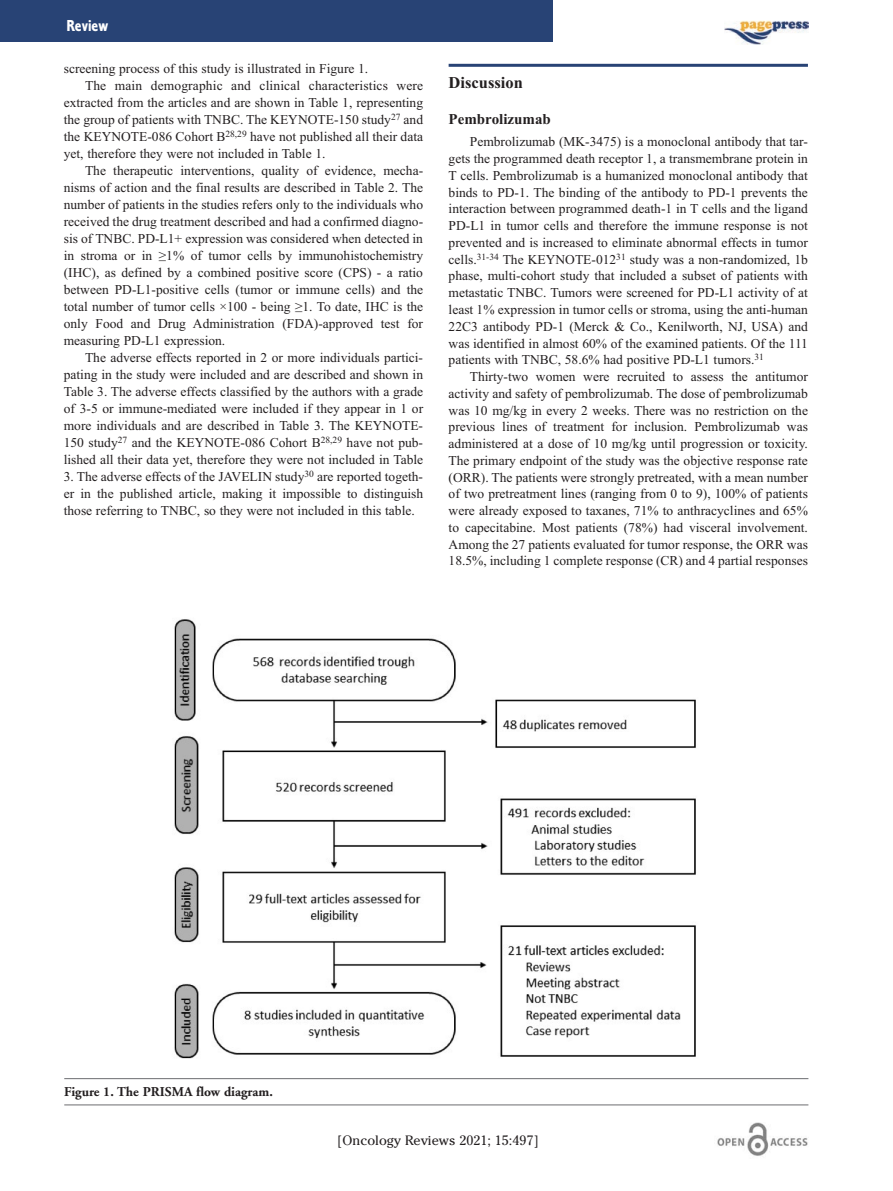
<style>
.page{position:relative;width:893px;height:1191px;background:#fff}
.page>*{position:absolute;margin:0;border:0;box-sizing:border-box;transform-origin:0 0}
.t1{font:700 16.5px "Times New Roman";color:#231f20}
.t2{font:16.5px "Corinthian Bold Condensed Plain";color:#fff}
.t3{font:700 15px "Times New Roman";color:#231f20}
.t4{font:13.5px/16.8px "Times New Roman";color:#231f20;text-align:justify}
.t5{font:700 13.5px "Adobe Garamond";color:#231f20}
.t6{font:13.5px "Cheltenham";color:#231f20}
</style>
<div class="page">
<div style="left:0;top:0;width:552px;height:41px;background:#284375"></div>
<hr style="left:449px;top:64px;width:359px;height:3px;background:#284375">
<img style="left:717px;top:1123px;width:91px;height:33px">
<hr style="left:64px;top:1078px;width:744px;height:1px;background:#6c6d70">
<hr style="left:64px;top:1104px;width:744px;height:1px;background:#6c6d70">
<img style="left:174px;top:619px;width:522px;height:440px">
<img style="left:724px;top:20px;width:85px;height:24px">
<p class="t2" style="left:66px;top:20px;width:43px">Review</p>
<p class="t4" style="left:64px;top:60px;width:306px">screening process of this study is illustrated in Figure 1.</p>
<p class="t4" style="left:85px;top:77px;width:340px">The main demographic and clinical characteristics were</p>
<p class="t4" style="left:64px;top:94px;width:361px">extracted from the articles and are shown in Table 1, representing</p>
<p class="t4" style="left:64px;top:111px;width:361px">the group of patients with TNBC. The KEYNOTE-150 study<sup>27</sup> and</p>
<p class="t4" style="left:64px;top:128px;width:361px">the KEYNOTE-086 Cohort B<sup>28,29</sup> have not published all their data</p>
<p class="t4" style="left:64px;top:145px;width:263px">yet, therefore they were not included in Table 1.</p>
<p class="t4" style="left:85px;top:162px;width:340px">The therapeutic interventions, quality of evidence, mecha-</p>
<p class="t4" style="left:64px;top:179px;width:361px">nisms of action and the final results are described in Table 2. The</p>
<p class="t4" style="left:64px;top:196px;width:361px">number of patients in the studies refers only to the individuals who</p>
<p class="t4" style="left:64px;top:213px;width:361px">received the drug treatment described and had a confirmed diagno-</p>
<p class="t4" style="left:64px;top:230px;width:361px">sis of TNBC. PD-L1+ expression was considered when detected in</p>
<p class="t4" style="left:64px;top:247px;width:361px">in stroma or in ≥1% of tumor cells by immunohistochemistry</p>
<p class="t4" style="left:64px;top:264px;width:361px">(IHC), as defined by a combined positive score (CPS) - a ratio</p>
<p class="t4" style="left:64px;top:281px;width:361px">between PD-L1-positive cells (tumor or immune cells) and the</p>
<p class="t4" style="left:64px;top:298px;width:361px">total number of tumor cells ×100 - being ≥1. To date, IHC is the</p>
<p class="t4" style="left:64px;top:315px;width:361px">only Food and Drug Administration (FDA)-approved test for</p>
<p class="t4" style="left:64px;top:332px;width:163px">measuring PD-L1 expression.</p>
<p class="t4" style="left:85px;top:349px;width:340px">The adverse effects reported in 2 or more individuals partici-</p>
<p class="t4" style="left:64px;top:366px;width:361px">pating in the study were included and are described and shown in</p>
<p class="t4" style="left:64px;top:383px;width:361px">Table 3. The adverse effects classified by the authors with a grade</p>
<p class="t4" style="left:64px;top:399px;width:361px">of 3-5 or immune-mediated were included if they appear in 1 or</p>
<p class="t4" style="left:64px;top:416px;width:361px">more individuals and are described in Table 3. The KEYNOTE-</p>
<p class="t4" style="left:64px;top:433px;width:361px">150 study<sup>27</sup> and the KEYNOTE-086 Cohort B<sup>28,29</sup> have not pub-</p>
<p class="t4" style="left:64px;top:450px;width:361px">lished all their data yet, therefore they were not included in Table</p>
<p class="t4" style="left:64px;top:467px;width:361px">3. The adverse effects of the JAVELIN study<sup>30</sup> are reported togeth&shy;er in the published article, making it impossible to distinguish those referring to TNBC, so they were not included in this table.</p>
<p class="t1" style="left:449px;top:73px;width:76px">Discussion</p>
<p class="t3" style="left:449px;top:110px;width:104px">Pembrolizumab</p>
<p class="t4" style="left:449px;top:133px;width:361px;text-indent:21px">Pembrolizumab (MK-3475) is a monoclonal antibody that tar&shy;gets the programmed death receptor 1, a transmembrane protein in T cells. Pembrolizumab is a humanized monoclonal antibody that binds to PD-1. The binding of the antibody to PD-1 prevents the interaction between programmed death-1 in T cells and the ligand PD-L1 in tumor cells and therefore the immune response is not prevented and is increased to eliminate abnormal effects in tumor cells.<sup>31-34</sup> The KEYNOTE-012<sup>31</sup> study was a non-randomized, 1b phase, multi-cohort study that included a subset of patients with metastatic TNBC. Tumors were screened for PD-L1 activity of at least 1% expression in tumor cells or stroma, using the anti-human 22C3 antibody PD-1 (Merck &amp; Co., Kenilworth, NJ, USA) and was identified in almost 60% of the examined patients. Of the 111 patients with TNBC, 58.6% had positive PD-L1 tumors.<sup>31</sup></p>
<p class="t4" style="left:449px;top:368px;width:361px;text-indent:21px">Thirty-two women were recruited to assess the antitumor activity and safety of pembrolizumab. The dose of pembrolizumab was 10 mg/kg in every 2 weeks. There was no restriction on the previous lines of treatment for inclusion. Pembrolizumab was administered at a dose of 10 mg/kg until progression or toxicity.<br>The primary endpoint of the study was the objective response rate (ORR). The patients were strongly pretreated, with a mean number of two pretreatment lines (ranging from 0 to 9), 100% of patients were already exposed to taxanes, 71% to anthracyclines and 65% to capecitabine. Most patients (78%) had visceral involvement.<br>Among the 27 patients evaluated for tumor response, the ORR was 18.5%, including 1 complete response (CR) and 4 partial responses</p>
<p class="t5" style="left:64px;top:1086px;width:210px">Figure 1. The PRISMA flow diagram.</p>
<p class="t6" style="left:337px;top:1132px;width:203px">[Oncology Reviews 2021; 15:497]</p>
</div>
